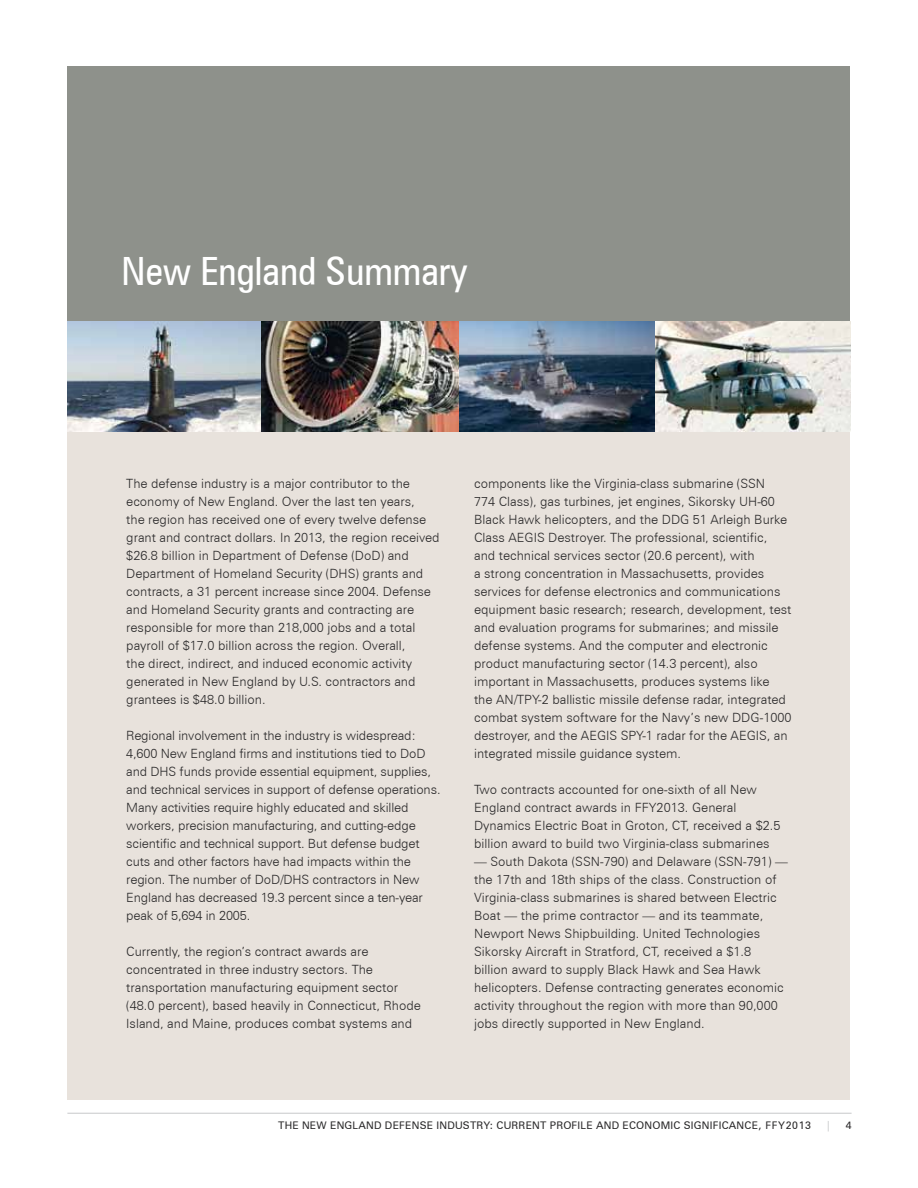
<style>
.page{position:relative;width:918px;height:1188px;background:#fff}
.page>*{position:absolute;margin:0;border:0;box-sizing:border-box;transform-origin:0 0}
.t1{font:condensed 39px "Zurich BT";color:#fff}
.t2{font:300 12.75px/18px "Zurich BT";color:#292829}
.t3{font:10.5px "Zurich BT";letter-spacing:.02em;color:#292829}
.t4{font:10.5px "Zurich BT";color:#c7c8ca}
</style>
<div class="page">
<hr style="left:67px;top:1113px;width:785px;height:1px;background:#c7c8ca">
<div style="left:67px;top:93px;width:783px;height:1006px;background:#e8e2dc"></div>
<div style="left:67px;top:66px;width:783px;height:318px;background:#8e918b"></div>
<img style="left:67px;top:322px;width:392px;height:110px">
<img style="left:459px;top:322px;width:391px;height:110px">
<h1 class="t1" style="left:121px;top:248px;width:348px">New England Summary</h1>
<p class="t2" style="left:126px;top:475px;width:315px">The defense industry is a major contributor to the economy of New England. Over the last ten years,<br>the region has received one of every twelve defense grant and contract dollars. In 2013, the region received $26.8 billion in Department of Defense (DoD) and Department of Homeland Security (DHS) grants and contracts, a 31 percent increase since 2004. Defense and Homeland Security grants and contracting are responsible for more than 218,000 jobs and a total payroll of $17.0 billion across the region. Overall,<br>the direct, indirect, and induced economic activity generated in New England by U.S. contractors and grantees is $48.0 billion.</p>
<p class="t2" style="left:126px;top:727px;width:316px">Regional involvement in the industry is widespread:<br>4,600 New England firms and institutions tied to DoD and DHS funds provide essential equipment, supplies, and technical services in support of defense operations.<br>Many activities require highly educated and skilled workers, precision manufacturing, and cutting-edge scientific and technical support. But defense budget cuts and other factors have had impacts within the region. The number of DoD/DHS contractors in New England has decreased 19.3 percent since a ten-year peak of 5,694 in 2005.</p>
<p class="t2" style="left:126px;top:943px;width:296px">Currently, the region’s contract awards are concentrated in three industry sectors. The transportation manufacturing equipment sector (48.0 percent), based heavily in Connecticut, Rhode Island, and Maine, produces combat systems and</p>
<p class="t2" style="left:474px;top:475px;width:319px">components like the Virginia-class submarine (SSN<br>774 Class), gas turbines, jet engines, Sikorsky UH-60<br>Black Hawk helicopters, and the DDG 51 Arleigh Burke Class AEGIS Destroyer. The professional, scientific,<br>and technical services sector (20.6 percent), with<br>a strong concentration in Massachusetts, provides services for defense electronics and communications equipment basic research; research, development, test and evaluation programs for submarines; and missile defense systems. And the computer and electronic product manufacturing sector (14.3 percent), also important in Massachusetts, produces systems like<br>the AN/TPY-2 ballistic missile defense radar, integrated combat system software for the Navy’s new DDG-1000 destroyer, and the AEGIS SPY-1 radar for the AEGIS, an integrated missile guidance system.</p>
<p class="t2" style="left:474px;top:781px;width:308px">Two contracts accounted for one-sixth of all New England contract awards in FFY2013. General Dynamics Electric Boat in Groton, CT, received a $2.5 billion award to build two Virginia-class submarines</p>
<p class="t2" style="left:474px;top:853px;width:315px">— South Dakota (SSN-790) and Delaware (SSN-791) — the 17th and 18th ships of the class. Construction of Virginia-class submarines is shared between Electric Boat — the prime contractor — and its teammate, Newport News Shipbuilding. United Technologies Sikorsky Aircraft in Stratford, CT, received a $1.8 billion award to supply Black Hawk and Sea Hawk helicopters. Defense contracting generates economic activity throughout the region with more than 90,000 jobs directly supported in New England.</p>
<p class="t3" style="left:278px;top:1119px;width:495px">THE NEW ENGLAND DEFENSE INDUSTRY: CURRENT PROFILE AND ECONOMIC SIGNIFICANCE, FFY</p>
<p class="t3" style="left:786px;top:1119px;width:27px">2013</p>
<p class="t4" style="left:826px;top:1119px;width:7px">|</p>
<p class="t3" style="left:846px;top:1119px;width:7px">4</p>
</div>
